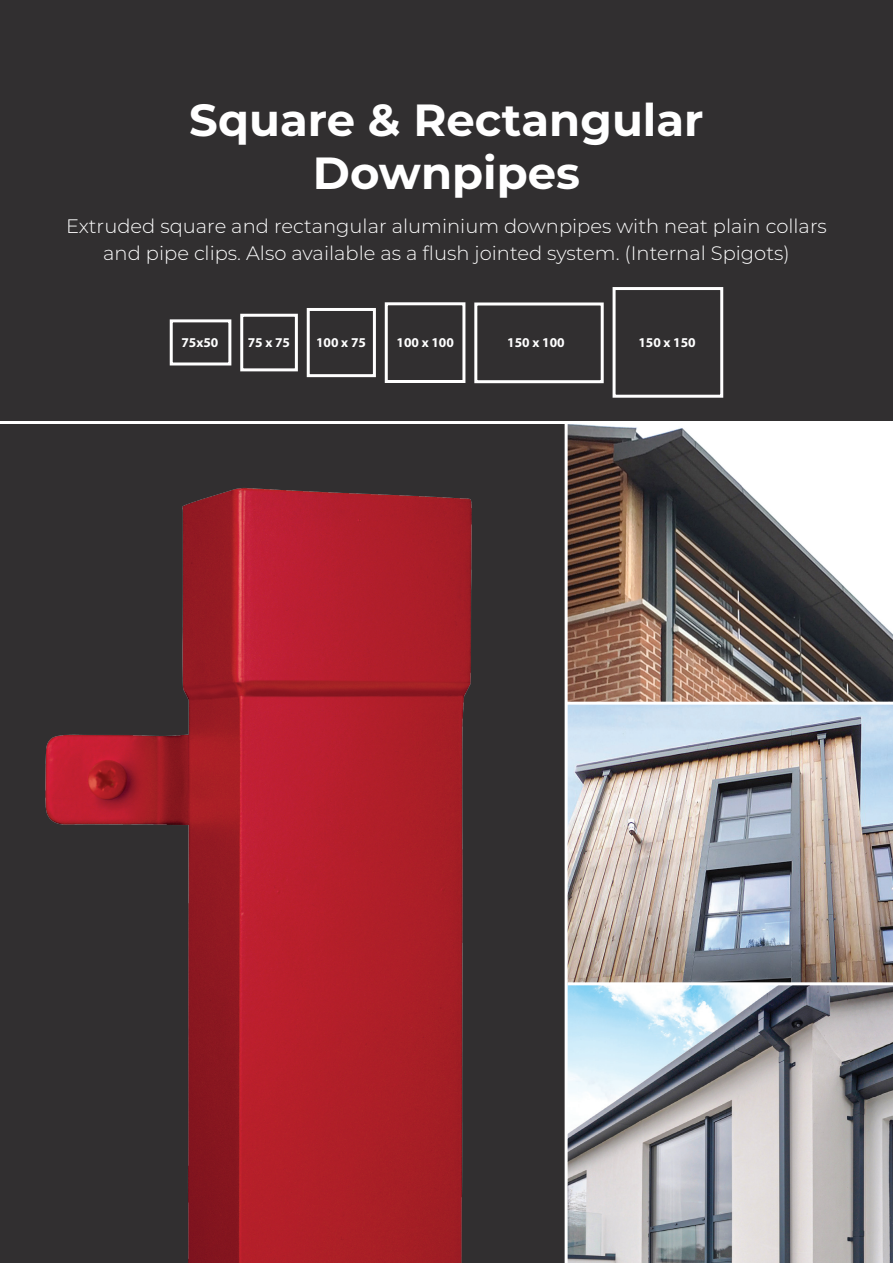
<style>
.page{position:relative;width:893px;height:1263px;background:#312f30}
.page>*{position:absolute;margin:0;border:0;box-sizing:border-box;transform-origin:0 0}
.t1{font:700 45px/52.5px "Montserrat";color:#fff;text-align:center}
.t2{font:300 19.5px/27px "Montserrat";color:#fff;text-align:center}
.t3{font:700 13.5px "Myriad Pro";color:#fff}
</style>
<div class="page">
<img style="left:568px;top:705px;width:325px;height:558px">
<img style="left:568px;top:424px;width:325px;height:278px">
<hr style="left:565px;top:421px;width:3px;height:842px;background:#fff">
<hr style="left:0;top:421px;width:893px;height:3px;background:#fff">
<hr style="left:566px;top:702px;width:327px;height:3px;background:#fff">
<hr style="left:568px;top:982px;width:325px;height:3px;background:#fff">
<svg style="left:169px;top:287px;width:555px;height:111px"></svg>
<img style="left:45px;top:488px;width:427px;height:775px">
<h1 class="t1" style="left:189px;top:92px;width:516px">Square &amp; Rectangular<br>Downpipes</h1>
<p class="t2" style="left:66px;top:212px;width:762px">Extruded square and rectangular aluminium downpipes with neat plain collars and pipe clips. Also available as a flush jointed system. (Internal Spigots)</p>
<p class="t3" style="left:181px;top:334px;width:38px">75x50</p>
<p class="t3" style="left:248px;top:334px;width:44px">75 x 75</p>
<p class="t3" style="left:316px;top:334px;width:51px">100 x 75</p>
<p class="t3" style="left:397px;top:334px;width:59px">100 x 100</p>
<p class="t3" style="left:507px;top:333px;width:59px">150 x 100</p>
<p class="t3" style="left:638px;top:333px;width:59px">150 x 150</p>
</div>
